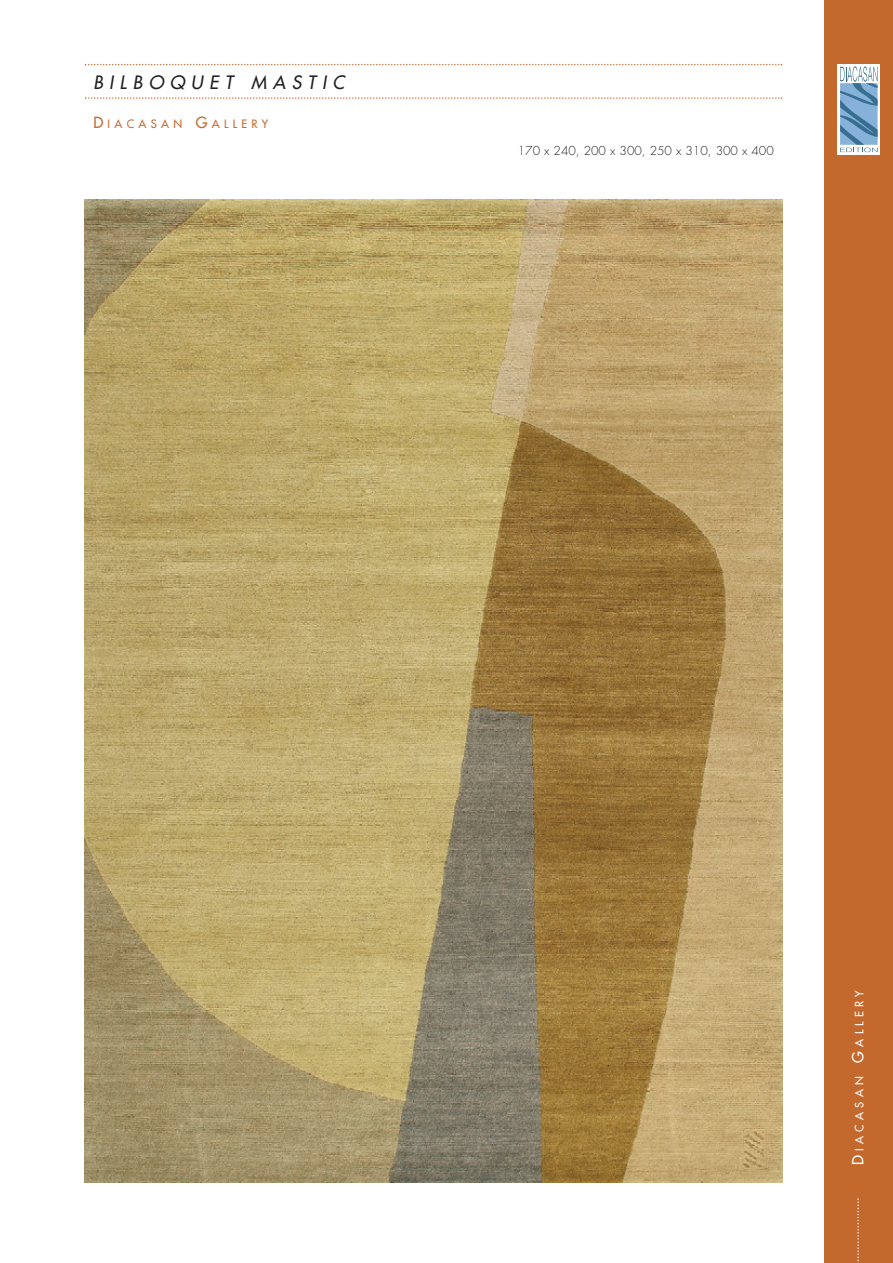
<style>
.page{position:relative;width:893px;height:1263px;background:#fff}
.page>*{position:absolute;margin:0;border:0;box-sizing:border-box;transform-origin:0 0}
.t1{font:italic 18px "Futura";color:#231f20}
.t2{font:300 12px "Futura";color:#231f20}
.t3{font:11.25px "Futura";letter-spacing:.385em;color:#fff}
.t4{font:11.25px "Futura";letter-spacing:.385em;color:#c4692d}
.s1{font-size:15px}
</style>
<div class="page">
<div style="left:825px;top:0;width:68px;height:1263px;background:#c4692d"></div>
<svg style="left:85px;top:64px;width:697px;height:1px"></svg>
<svg style="left:85px;top:97px;width:697px;height:2px"></svg>
<img style="left:85px;top:200px;width:697px;height:983px">
<svg style="left:837px;top:64px;width:43px;height:91px"></svg>
<svg style="left:840px;top:66px;width:37px;height:86px;background:#8bafcc"></svg>
<svg style="left:857px;top:1198px;width:2px;height:65px"></svg>
<h1 class="t1" style="left:93px;top:73px;width:256px">BILBOQUET MASTIC</h1>
<p class="t4" style="left:93px;top:118px;width:176px"><span class="s1">D</span>IACASAN <span class="s1">G</span>ALLERY</p>
<p class="t2" style="left:518px;top:145px;width:257px">170 x 240, 200 x 300, 250 x 310, 300 x 400</p>
<p class="t3" style="left:853px;top:1165px;width:176px;rotate:-90deg"><span class="s1">D</span>IACASAN <span class="s1">G</span>ALLERY</p>
</div>
